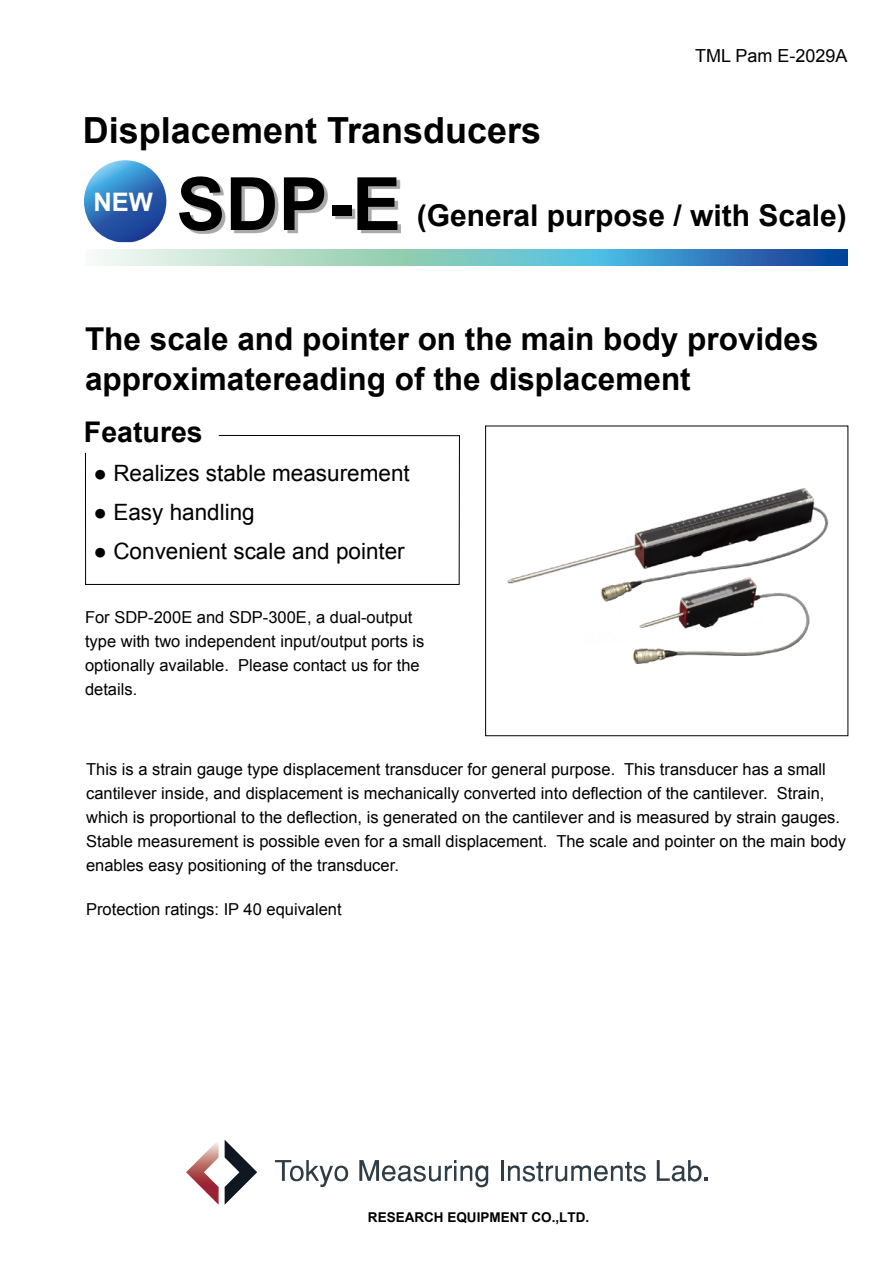
<style>
.page{position:relative;width:893px;height:1263px;background:#fff}
.page>*{position:absolute;margin:0;border:0;box-sizing:border-box;transform-origin:0 0}
.t1{font:700 73.5px "Arial";color:#000}
.t2{font:700 36px "Arial";color:#000}
.t3{font:700 31.5px/40.5px "Arial";color:#000}
.t4{font:700 30px "Arial";color:#000}
.t5{font:700 28.5px "Arial";color:#000}
.t6{font:700 25.5px "Arial";color:#fff}
.t7{font:22.5px "Arial";color:#000}
.t8{font:18px "Arial";color:#000}
.t9{font:16.5px/24px "Arial";color:#000}
</style>
<div class="page">
<div style="left:182px;top:179px;width:219px;height:54px;background:#727171;opacity:.6"></div>
<img style="left:507px;top:488px;width:322px;height:177px">
<svg style="left:225px;top:1140px;width:32px;height:65px"></svg>
<svg style="left:186px;top:1142px;width:33px;height:63px"></svg>
<svg style="left:275px;top:1160px;width:73px;height:27px"></svg>
<svg style="left:359px;top:1160px;width:129px;height:27px"></svg>
<hr style="left:501px;top:1160px;width:2px;height:21px;background:#303d47">
<svg style="left:508px;top:1162px;width:138px;height:20px"></svg>
<svg style="left:657px;top:1160px;width:51px;height:21px"></svg>
<svg style="left:85px;top:435px;width:375px;height:150px"></svg>
<svg style="left:84px;top:160px;width:82px;height:82px"></svg>
<svg style="left:96px;top:249px;width:752px;height:16px"></svg>
<h2 class="t2" style="left:83px;top:104px;width:460px">Displacement Transducers</h2>
<p class="t8" style="left:695px;top:43px;width:154px">TML Pam E-2029A</p>
<h3 class="t6" style="left:94px;top:184px;width:61px">NEW</h3>
<h1 class="t1" style="left:176px;top:152px;width:226px">SDP-E</h1>
<h3 class="t4" style="left:417px;top:194px;width:432px">(General purpose / with Scale)</h3>
<h3 class="t3" style="left:85px;top:319px;width:735px">The scale and pointer on the main body provides approximatereading of the displacement</h3>
<h3 class="t5" style="left:84px;top:412px;width:120px">Features</h3>
<h3 class="t7" style="left:94px;top:457px;width:318px">● Realizes stable measurement</h3>
<h3 class="t7" style="left:94px;top:497px;width:163px">● Easy handling</h3>
<h3 class="t7" style="left:94px;top:536px;width:313px">● Convenient scale and pointer</h3>
<p class="t9" style="left:85px;top:605px;width:341px">For SDP-200E and SDP-300E, a dual-output type with two independent input/output ports is optionally available. Please contact us for the details.</p>
<p class="t9" style="left:86px;top:757px;width:761px">This is a strain gauge type displacement transducer for general purpose. This transducer has a small cantilever inside, and displacement is mechanically converted into deflection of the cantilever. Strain, which is proportional to the deflection, is generated on the cantilever and is measured by strain gauges.<br>Stable measurement is possible even for a small displacement. The scale and pointer on the main body enables easy positioning of the transducer.</p>
<p class="t9" style="left:86px;top:897px;width:257px">Protection ratings: IP 40 equivalent</p>
</div>
